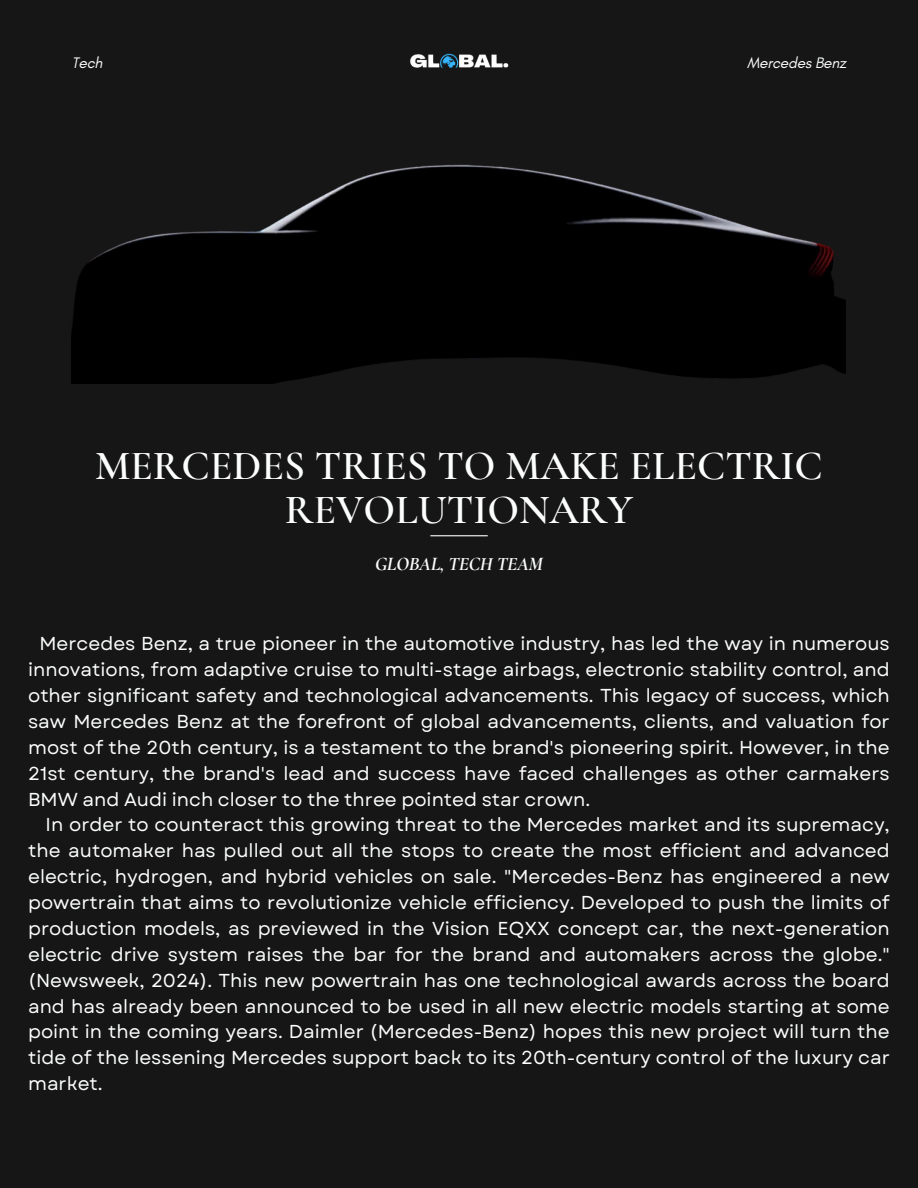
<style>
.page{position:relative;width:918px;height:1188px;background:#161616}
.page>*{position:absolute;margin:0;border:0;box-sizing:border-box;transform-origin:0 0}
.t1{font:600 41.4px/43.8px "Cormorant Garamond";color:#fcfdfd;text-align:center}
.t2{font:italic 700 19.2px "Cormorant Garamond";letter-spacing:-.015em;color:#fcfdfd}
.t3{font:18.75px "Garet";color:#fcfdfd}
.t4{font:italic 15.45px "Glacial Indifference";letter-spacing:-.015em;color:#fcfdfd}
</style>
<div class="page">
<img style="left:72px;top:164px;width:774px;height:220px">
<hr style="left:430px;top:535px;width:58px;height:1px;background:#fcfdfd">
<img style="left:410px;top:53px;width:99px;height:15px">
<p class="t4" style="left:72px;top:53px;width:32px">Tech</p>
<p class="t4" style="left:747px;top:53px;width:100px">Mercedes Benz</p>
<p class="t1" style="left:95px;top:444px;width:729px">MERCEDES TRIES TO MAKE ELECTRIC<br>REVOLUTIONARY</p>
<h1 class="t2" style="left:375px;top:553px;width:169px">GLOBAL, TECH TEAM</h1>
<h2 class="t3" style="left:39px;top:630px;width:852px">Mercedes Benz, a true pioneer in the automotive industry, has led the way in numerous</h2>
<h2 class="t3" style="left:28px;top:656px;width:863px">innovations, from adaptive cruise to multi-stage airbags, electronic stability control, and</h2>
<h2 class="t3" style="left:28px;top:682px;width:863px">other significant safety and technological advancements. This legacy of success, which</h2>
<h2 class="t3" style="left:28px;top:708px;width:863px">saw Mercedes Benz at the forefront of global advancements, clients, and valuation for</h2>
<h2 class="t3" style="left:28px;top:734px;width:863px">most of the 20th century, is a testament to the brand's pioneering spirit. However, in the</h2>
<h2 class="t3" style="left:28px;top:760px;width:863px">21st century, the brand's lead and success have faced challenges as other carmakers</h2>
<h2 class="t3" style="left:28px;top:786px;width:564px">BMW and Audi inch closer to the three pointed star crown.</h2>
<h2 class="t3" style="left:46px;top:811px;width:846px">In order to counteract this growing threat to the Mercedes market and its supremacy,</h2>
<h2 class="t3" style="left:28px;top:837px;width:863px">the automaker has pulled out all the stops to create the most efficient and advanced</h2>
<h2 class="t3" style="left:28px;top:863px;width:863px">electric, hydrogen, and hybrid vehicles on sale. "Mercedes-Benz has engineered a new</h2>
<h2 class="t3" style="left:28px;top:889px;width:863px">powertrain that aims to revolutionize vehicle efficiency. Developed to push the limits of</h2>
<h2 class="t3" style="left:28px;top:915px;width:863px">production models, as previewed in the Vision EQXX concept car, the next-generation</h2>
<h2 class="t3" style="left:28px;top:941px;width:863px">electric drive system raises the bar for the brand and automakers across the globe."</h2>
<h2 class="t3" style="left:28px;top:967px;width:863px">(Newsweek, 2024). This new powertrain has one technological awards across the board</h2>
<h2 class="t3" style="left:28px;top:993px;width:863px">and has already been announced to be used in all new electric models starting at some</h2>
<h2 class="t3" style="left:28px;top:1018px;width:863px">point in the coming years. Daimler (Mercedes-Benz) hopes this new project will turn the</h2>
<h2 class="t3" style="left:28px;top:1044px;width:863px">tide of the lessening Mercedes support back to its 20th-century control of the luxury car</h2>
<h2 class="t3" style="left:28px;top:1070px;width:76px">market.</h2>
</div>
